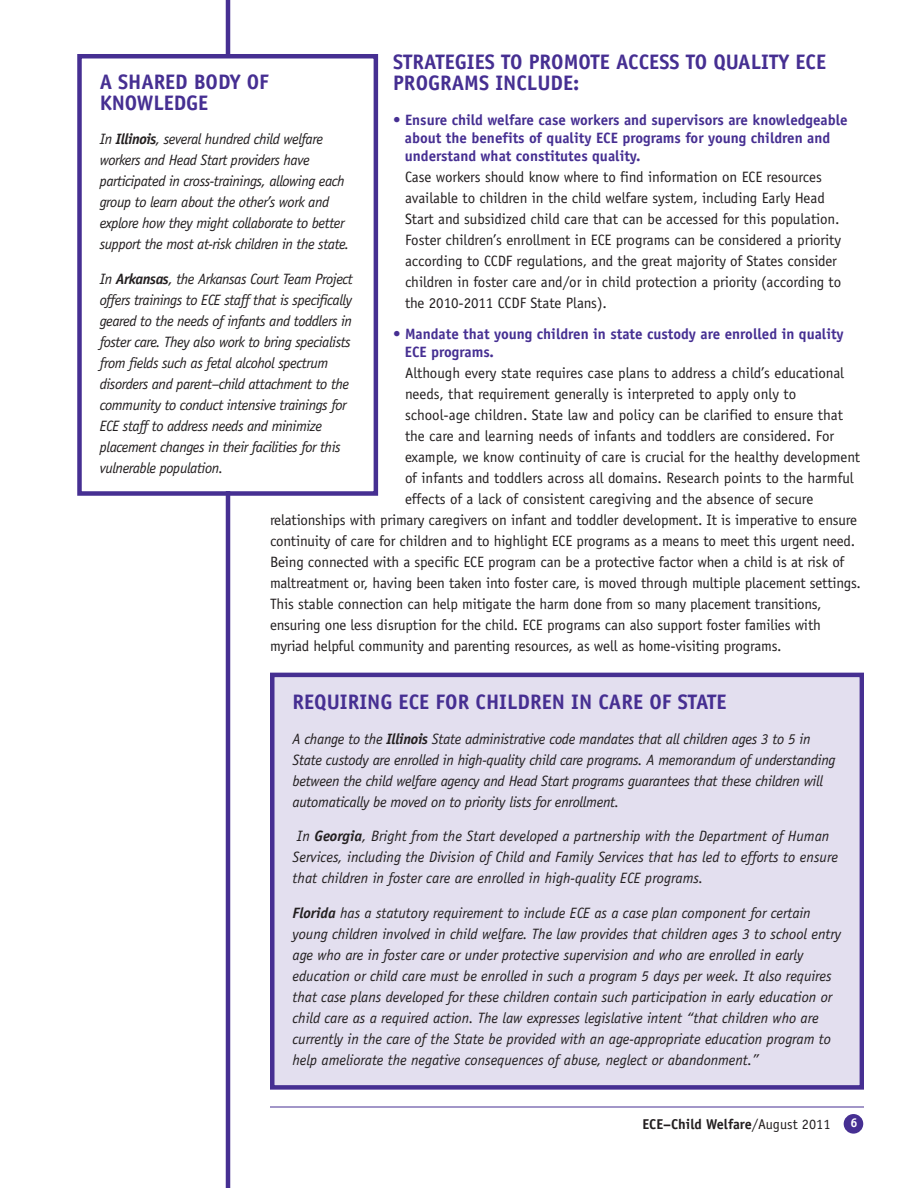
<style>
.page{position:relative;width:918px;height:1188px;background:#fff}
.page>*{position:absolute;margin:0;border:0;box-sizing:border-box;transform-origin:0 0}
.t1{font:700 21px/21px "Officina Sans";color:#462f92}
.t2{font:italic 15px/21px "Officina Sans";letter-spacing:-.02em;color:#231f20}
.t3{font:15px/21px "Officina Sans";letter-spacing:-.01em;color:#231f20}
.t4{font:700 15px/18px "Officina Sans";color:#462f92}
.t5{font:italic 15px/21px "Officina Sans";color:#231f20}
.t6{font:700 14.25px "Officina Sans";color:#231f20}
.t7{font:700 12.75px "Officina Sans";color:#fff}
.s1{font-weight:700}
.s2{font-weight:400}
</style>
<div class="page">
<div style="left:844px;top:1114px;width:19px;height:20px;background:#462f92;border-radius:50%"></div>
<hr style="left:226px;top:0;width:4px;height:1188px;background:#462f92">
<hr style="left:270px;top:1107px;width:594px;height:1px;background:#462f92">
<div style="left:274px;top:677px;width:586px;height:408px;background:#e3dfef"></div>
<div style="left:270px;top:673px;width:594px;height:417px;border:4px solid #462f92"></div>
<div style="left:82px;top:58px;width:292px;height:433px;background:#fff"></div>
<div style="left:77px;top:54px;width:301px;height:442px;border:4px solid #462f92"></div>
<h2 class="t1" style="left:393px;top:53px;width:435px">STRATEGIES TO PROMOTE ACCESS TO QUALITY ECE<br>PROGRAMS INCLUDE:</h2>
<p class="t4" style="left:405px;top:112px;width:445px;text-indent:-12px">• Ensure child welfare case workers and supervisors are knowledgeable about the benefits of quality ECE programs for young children and understand what constitutes quality.</p>
<p class="t3" style="left:405px;top:167px;width:438px">Case workers should know where to find information on ECE resources available to children in the child welfare system, including Early Head Start and subsidized child care that can be accessed for this population.<br>Foster children’s enrollment in ECE programs can be considered a priority according to CCDF regulations, and the great majority of States consider children in foster care and/or in child protection a priority (according to the 2010-2011 CCDF State Plans).</p>
<p class="t4" style="left:405px;top:326px;width:441px;text-indent:-12px">• Mandate that young children in state custody are enrolled in quality<br>ECE programs.</p>
<p class="t3" style="left:405px;top:364px;width:457px">Although every state requires case plans to address a child’s educational needs, that requirement generally is interpreted to apply only to school-age children. State law and policy can be clarified to ensure that the care and learning needs of infants and toddlers are considered. For example, we know continuity of care is crucial for the healthy development of infants and toddlers across all domains. Research points to the harmful effects of a lack of consistent caregiving and the absence of secure</p>
<p class="t3" style="left:270px;top:511px;width:593px">relationships with primary caregivers on infant and toddler development. It is imperative to ensure continuity of care for children and to highlight ECE programs as a means to meet this urgent need.<br>Being connected with a specific ECE program can be a protective factor when a child is at risk of maltreatment or, having been taken into foster care, is moved through multiple placement settings.<br>This stable connection can help mitigate the harm done from so many placement transitions, ensuring one less disruption for the child. ECE programs can also support foster families with myriad helpful community and parenting resources, as well as home-visiting programs.</p>
<h3 class="t1" style="left:100px;top:73px;width:171px">A SHARED BODY OF<br>KNOWLEDGE</h3>
<p class="t2" style="left:100px;top:130px;width:251px">In <span class="s1">Illinois</span>, several hundred child welfare workers and Head Start providers have participated in cross-trainings, allowing each group to learn about the other’s work and explore how they might collaborate to better support the most at-risk children in the state.</p>
<p class="t2" style="left:100px;top:270px;width:255px">In <span class="s1">Arkansas</span>, the Arkansas Court Team Project offers trainings to ECE staff that is specifically geared to the needs of infants and toddlers in foster care. They also work to bring specialists from fields such as fetal alcohol spectrum disorders and parent–child attachment to the community to conduct intensive trainings for ECE staff to address needs and minimize placement changes in their facilities for this vulnerable population.</p>
<h3 class="t1" style="left:293px;top:694px;width:436px">REQUIRING ECE FOR CHILDREN IN CARE OF STATE</h3>
<p class="t2" style="left:293px;top:730px;width:544px">A change to the <span class="s1">Illinois</span> State administrative code mandates that all children ages 3 to 5 in State custody are enrolled in high-quality child care programs. A memorandum of understanding between the child welfare agency and Head Start programs guarantees that these children will automatically be moved on to priority lists for enrollment.</p>
<p class="t5" style="left:293px;top:827px;width:547px">In <span class="s1">Georgia</span>, Bright from the Start developed a partnership with the Department of Human<br>Services, including the Division of Child and Family Services that has led to efforts to ensure that children in foster care are enrolled in high-quality ECE programs.</p>
<p class="t2" style="left:293px;top:904px;width:550px"><span class="s1">Florida</span> has a statutory requirement to include ECE as a case plan component for certain young children involved in child welfare. The law provides that children ages 3 to school entry age who are in foster care or under protective supervision and who are enrolled in early education or child care must be enrolled in such a program 5 days per week. It also requires that case plans developed for these children contain such participation in early education or child care as a required action. The law expresses legislative intent “that children who are currently in the care of the State be provided with an age-appropriate education program to help ameliorate the negative consequences of abuse, neglect or abandonment.”</p>
<p class="t6" style="left:642px;top:1118px;width:190px">ECE –Child Welfare<span class="s2">/August 2011</span></p>
<p class="t7" style="left:850px;top:1118px;width:9px">6</p>
</div>
